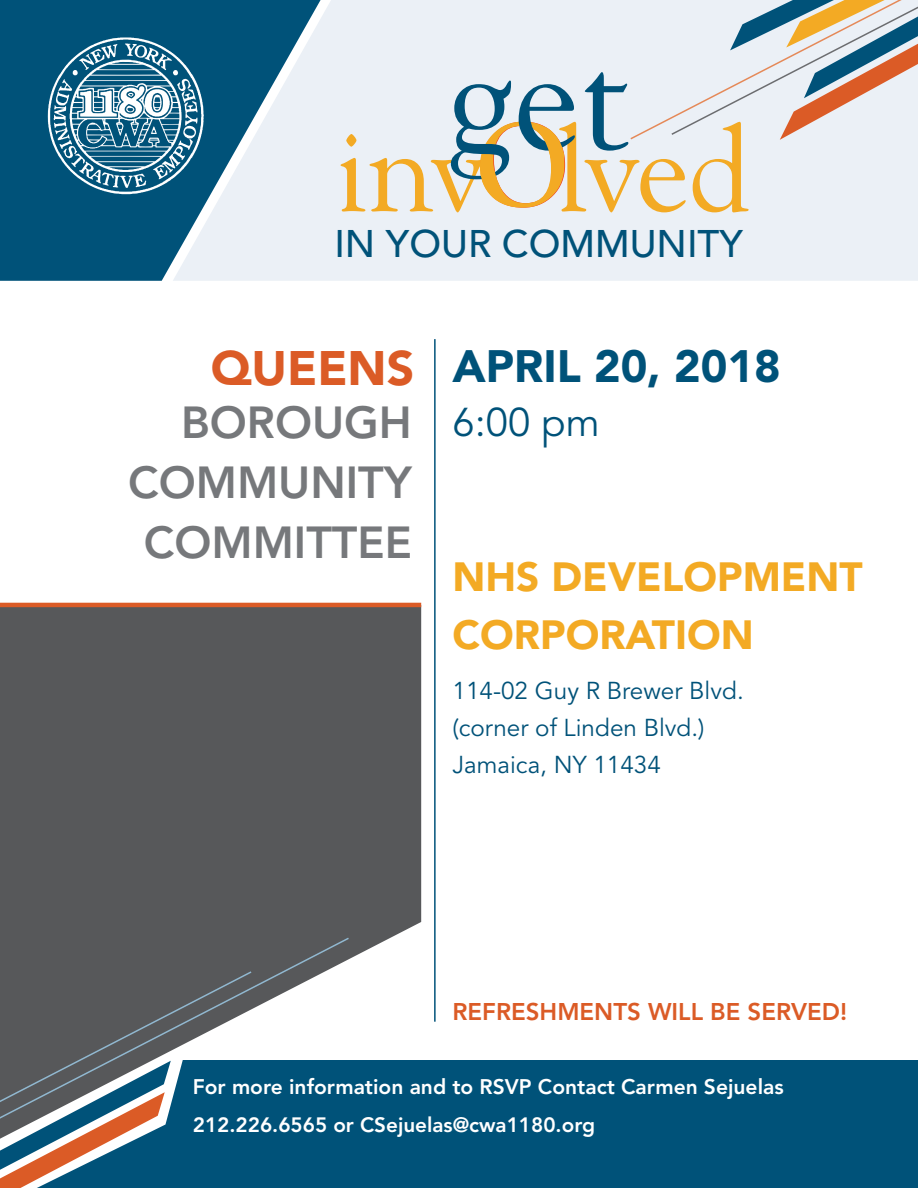
<style>
.page{position:relative;width:918px;height:1188px;background:#fff}
.page>*{position:absolute;margin:0;border:0;box-sizing:border-box;transform-origin:0 0}
.t1{font:149.55px "Goudy";color:#005279}
.t2{font:120.3px "Goudy";letter-spacing:-.05em;color:#f3aa24}
.t3{font:900 48px "Avenir LT Std";color:#db5b26}
.t4{font:900 45px "Avenir LT Std";color:#005279}
.t5{font:800 44.55px/60px "Avenir LT Std";color:#76787b;text-align:center}
.t6{font:900 40.5px "Avenir LT Std";color:#f3aa24}
.t7{font:39.9px "Avenir LT Std";color:#005279}
.t8{font:500 38.25px "Avenir LT Std";color:#005279}
.t9{font:24.3px "Avenir LT Std";color:#005279}
.t10{font:800 24px "Avenir LT Std";color:#db5b26}
.t11{font:800 21px "Avenir LT Std";color:#fff}
.t12{font:800 20.7px "Avenir LT Std";color:#fff}
</style>
<div class="page">
<div style="left:321px;top:0;width:597px;height:281px;background:#ebf0f6"></div>
<svg style="left:0;top:0;width:321px;height:281px;background:#5188a4"></svg>
<div style="left:253px;top:1060px;width:665px;height:128px;background:#005279"></div>
<svg style="left:48px;top:37px;width:156px;height:157px;background:#46819d"></svg>
<hr style="left:434px;top:339px;width:2px;height:683px;background:#005279">
<svg style="left:0;top:607px;width:421px;height:532px;background:#5d6064"></svg>
<svg style="left:480px;top:122px;width:85px;height:86px;background:#edd7b2"></svg>
<svg style="left:629px;top:0;width:289px;height:141px;background:#d3d3d2"></svg>
<svg style="left:0;top:1173px;width:253px;height:15px;background:#2f6078"></svg>
<svg style="left:0;top:936px;width:351px;height:237px"></svg>
<hr style="left:0;top:603px;width:421px;height:4px;background:#db5b26">
<p class="t1" style="left:447px;top:6px;width:184px">get</p>
<p class="t2" style="left:334px;top:96px;width:417px">inv lved</p>
<p class="t8" style="left:334px;top:222px;width:410px">IN YOUR COMMUNITY</p>
<p class="t3" style="left:211px;top:339px;width:205px">QUEENS</p>
<p class="t4" style="left:453px;top:339px;width:330px">APRIL 20, 2018</p>
<p class="t7" style="left:453px;top:400px;width:149px">6:00 pm</p>
<p class="t5" style="left:181px;top:393px;width:232px">BOROUGH</p>
<p class="t5" style="left:128px;top:453px;width:285px">COMMUNITY<br>COMMITTEE</p>
<p class="t6" style="left:453px;top:553px;width:412px">NHS DEVELOPMENT</p>
<p class="t6" style="left:453px;top:611px;width:303px">CORPORATION</p>
<p class="t9" style="left:453px;top:676px;width:293px">114-02 Guy R Brewer Blvd.</p>
<p class="t9" style="left:453px;top:714px;width:254px">(corner of Linden Blvd.)</p>
<p class="t9" style="left:453px;top:751px;width:210px">Jamaica, NY 11434</p>
<p class="t10" style="left:453px;top:998px;width:396px">REFRESHMENTS WILL BE SERVED!</p>
<p class="t11" style="left:193px;top:1074px;width:592px">For more information and to RSVP Contact Carmen Sejuelas</p>
<p class="t12" style="left:193px;top:1113px;width:404px">212.226.6565 or CSejuelas@cwa1180.org</p>
</div>
